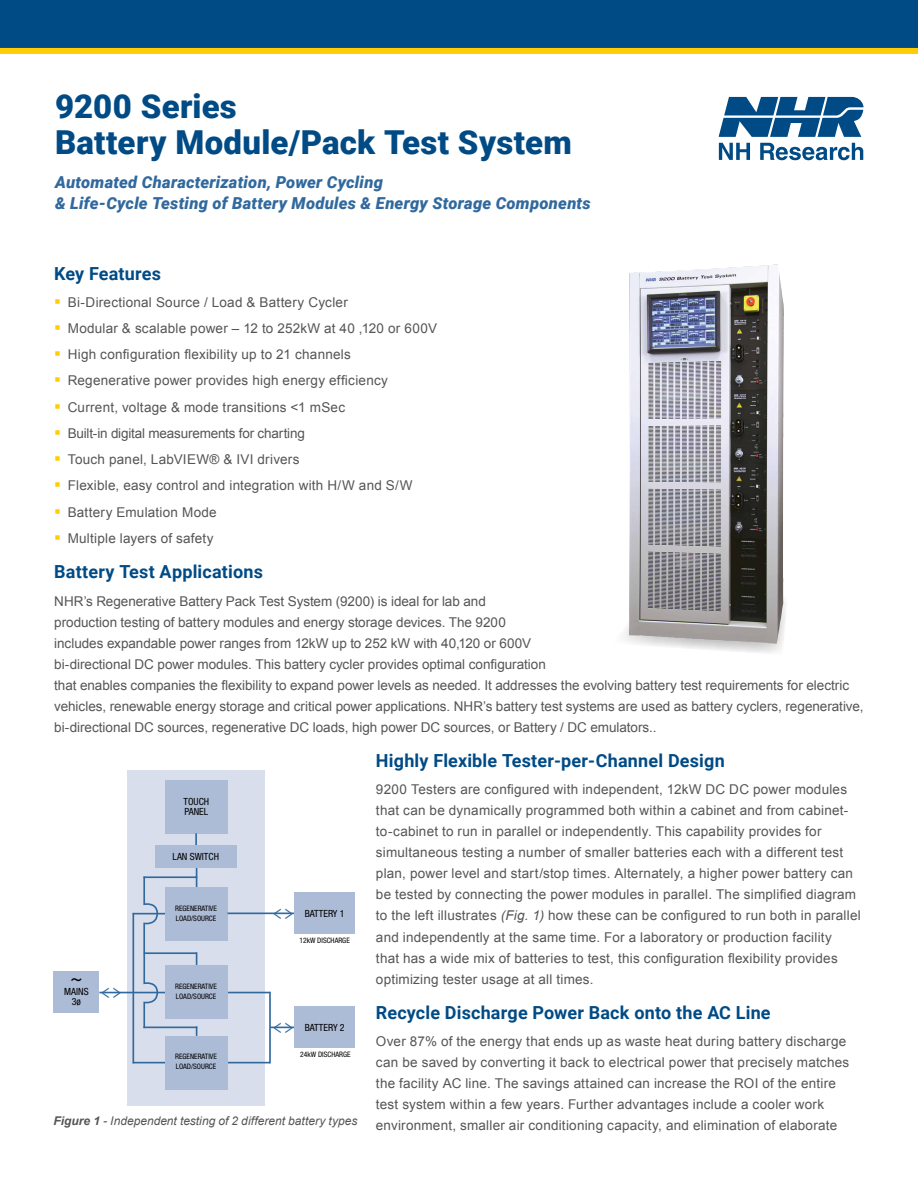
<style>
.page{position:relative;width:918px;height:1188px;background:#fff}
.page>*{position:absolute;margin:0;border:0;box-sizing:border-box;transform-origin:0 0}
.t1{font:900 33px/36px "Roboto";letter-spacing:.01em;color:#004b85}
.t2{font:condensed 21px "Helvetica Neue LT Std";color:#000}
.t3{font:condensed 20.25px "Helvetica Neue LT Std";color:#31699e;scale:.67 1}
.t4{font:700 18px "Roboto";letter-spacing:.01em;color:#004b85}
.t5{font:italic 900 16.5px/21px "Roboto";letter-spacing:.015em;color:#31699e}
.t6{font:13.5px/21px "Arial";letter-spacing:.015em;color:#555}
.t7{font:italic 12px "Arial";color:#555}
.t8{font:condensed 9.9px/9.9px "Helvetica Neue LT Std";color:#000}
.t9{font:condensed 7.5px/9.9px "Helvetica Neue LT Std";color:#000}
.s1{font-style:italic}
.s2{font-weight:700}
</style>
<div class="page">
<svg style="left:719px;top:97px;width:145px;height:40px"></svg>
<svg style="left:719px;top:143px;width:31px;height:17px"></svg>
<svg style="left:760px;top:143px;width:103px;height:17px"></svg>
<div style="left:0;top:0;width:918px;height:50px;background:#004b85"></div>
<div style="left:0;top:48px;width:918px;height:6px;background:#ffcd03"></div>
<img style="left:629px;top:264px;width:155px;height:380px">
<div style="left:127px;top:770px;width:138px;height:336px;background:#d8deec"></div>
<div style="left:165px;top:780px;width:63px;height:53px;background:#acbbd6"></div>
<hr style="left:195px;top:833px;width:2px;height:30px;background:#31699e">
<hr style="left:144px;top:876px;width:53px;height:2px;background:#31699e">
<svg style="left:196px;top:868px;width:1px;height:19px"></svg>
<hr style="left:133px;top:913px;width:34px;height:1px;background:#31699e">
<hr style="left:99px;top:992px;width:171px;height:1px;background:#31699e">
<hr style="left:133px;top:1062px;width:137px;height:1px;background:#31699e">
<div style="left:155px;top:845px;width:81px;height:23px;background:#acbbd6"></div>
<hr style="left:269px;top:992px;width:2px;height:71px;background:#31699e">
<hr style="left:270px;top:1027px;width:42px;height:1px;background:#31699e">
<div style="left:165px;top:965px;width:62px;height:54px;background:#acbbd6"></div>
<div style="left:165px;top:1036px;width:62px;height:54px;background:#acbbd6"></div>
<div style="left:165px;top:887px;width:62px;height:54px;background:#acbbd6"></div>
<hr style="left:228px;top:913px;width:66px;height:1px;background:#31699e">
<svg style="left:143px;top:876px;width:16px;height:153px"></svg>
<hr style="left:144px;top:952px;width:53px;height:2px;background:#31699e">
<svg style="left:196px;top:952px;width:1px;height:13px"></svg>
<hr style="left:143px;top:1027px;width:54px;height:1px;background:#31699e">
<hr style="left:133px;top:913px;width:1px;height:150px;background:#31699e">
<div style="left:54px;top:971px;width:45px;height:42px;background:#acbbd6"></div>
<div style="left:294px;top:1006px;width:61px;height:42px;background:#acbbd6"></div>
<div style="left:294px;top:892px;width:61px;height:42px;background:#acbbd6"></div>
<h1 class="t1" style="left:55px;top:87px;width:518px">9200 Series<br>Battery Module/Pack Test System</h1>
<p class="t5" style="left:55px;top:171px;width:537px">Automated Characterization, Power Cycling<br>&amp; Life-Cycle Testing of Battery Modules &amp; Energy Storage Components</p>
<h3 class="t4" style="left:54px;top:261px;width:108px">Key Features</h3>
<p class="t6" style="left:68px;top:289px;width:371px;line-height:26.2px">Bi-Directional Source / Load &amp; Battery Cycler<br>Modular &amp; scalable power – 12 to 252kW at 40 ,120 or 600V High configuration flexibility up to 21 channels<br>Regenerative power provides high energy efficiency Current, voltage &amp; mode transitions &lt;1 mSec<br>Built-in digital measurements for charting<br>Touch panel, LabVIEW® &amp; IVI drivers<br>Flexible, easy control and integration with H/W and S/W Battery Emulation Mode<br>Multiple layers of safety</p>
<h3 class="t4" style="left:54px;top:559px;width:210px">Battery Test Applications</h3>
<p class="t6" style="left:54px;top:591px;width:811px">NHR’s Regenerative Battery Pack Test System (9200) is ideal for lab and<br>production testing of battery modules and energy storage devices. The 9200<br>includes expandable power ranges from 12kW up to 252 kW with 40,120 or 600V<br>bi-directional DC power modules. This battery cycler provides optimal configuration<br>that enables companies the flexibility to expand power levels as needed. It addresses the evolving battery test requirements for electric vehicles, renewable energy storage and critical power applications. NHR’s battery test systems are used as battery cyclers, regenerative, bi-directional DC sources, regenerative DC loads, high power DC sources, or Battery / DC emulators..</p>
<h3 class="t4" style="left:376px;top:748px;width:350px">Highly Flexible Tester-per-Channel Design</h3>
<p class="t6" style="left:376px;top:779px;width:486px">9200 Testers are configured with independent, 12kW DC DC power modules that can be dynamically programmed both within a cabinet and from cabinet&shy;to-cabinet to run in parallel or independently. This capability provides for simultaneous testing a number of smaller batteries each with a different test plan, power level and start/stop times. Alternately, a higher power battery can be tested by connecting the power modules in parallel. The simplified diagram to the left illustrates <span class="s1">(Fig. 1)</span> how these can be configured to run both in parallel and independently at the same time. For a laboratory or production facility<br>that has a wide mix of batteries to test, this configuration flexibility provides optimizing tester usage at all times.</p>
<h3 class="t4" style="left:376px;top:1000px;width:396px">Recycle Discharge Power Back onto the AC Line</h3>
<p class="t6" style="left:376px;top:1031px;width:475px">Over 87% of the energy that ends up as waste heat during battery discharge can be saved by converting it back to electrical power that precisely matches the facility AC line. The savings attained can increase the ROI of the entire test system within a few years. Further advantages include a cooler work environment, smaller air conditioning capacity, and elimination of elaborate</p>
<p class="t8" style="left:184px;top:796px;width:27px">TOUCH<br>PANEL</p>
<p class="t8" style="left:173px;top:851px;width:48px">LAN SWITCH</p>
<p class="t9" style="left:175px;top:904px;width:43px">REGENERATIVE<br>LOAD/SOURCE</p>
<h3 class="t3" style="left:273px;top:900px;width:31px">&lt; &gt;</h3>
<p class="t8" style="left:305px;top:908px;width:41px">BATTERY 1</p>
<p class="t9" style="left:300px;top:935px;width:52px">12kW DISCHARGE</p>
<h2 class="t2" style="left:70px;top:966px;width:14px">~</h2>
<p class="t8" style="left:64px;top:987px;width:26px;text-align:center">MAINS<br>3ø</p>
<p class="t9" style="left:175px;top:981px;width:43px">REGENERATIVE<br>LOAD/SOURCE</p>
<h3 class="t3" style="left:101px;top:979px;width:31px">&lt; &gt;</h3>
<h3 class="t3" style="left:273px;top:1014px;width:31px">&lt; &gt;</h3>
<p class="t8" style="left:305px;top:1022px;width:41px">BATTERY 2</p>
<p class="t9" style="left:300px;top:1049px;width:52px">24kW DISCHARGE</p>
<p class="t9" style="left:175px;top:1052px;width:43px">REGENERATIVE<br>LOAD/SOURCE</p>
<p class="t7" style="left:53px;top:1113px;width:306px"><span class="s2">Figure 1</span> - Independent testing of 2 different battery types</p>
</div>
